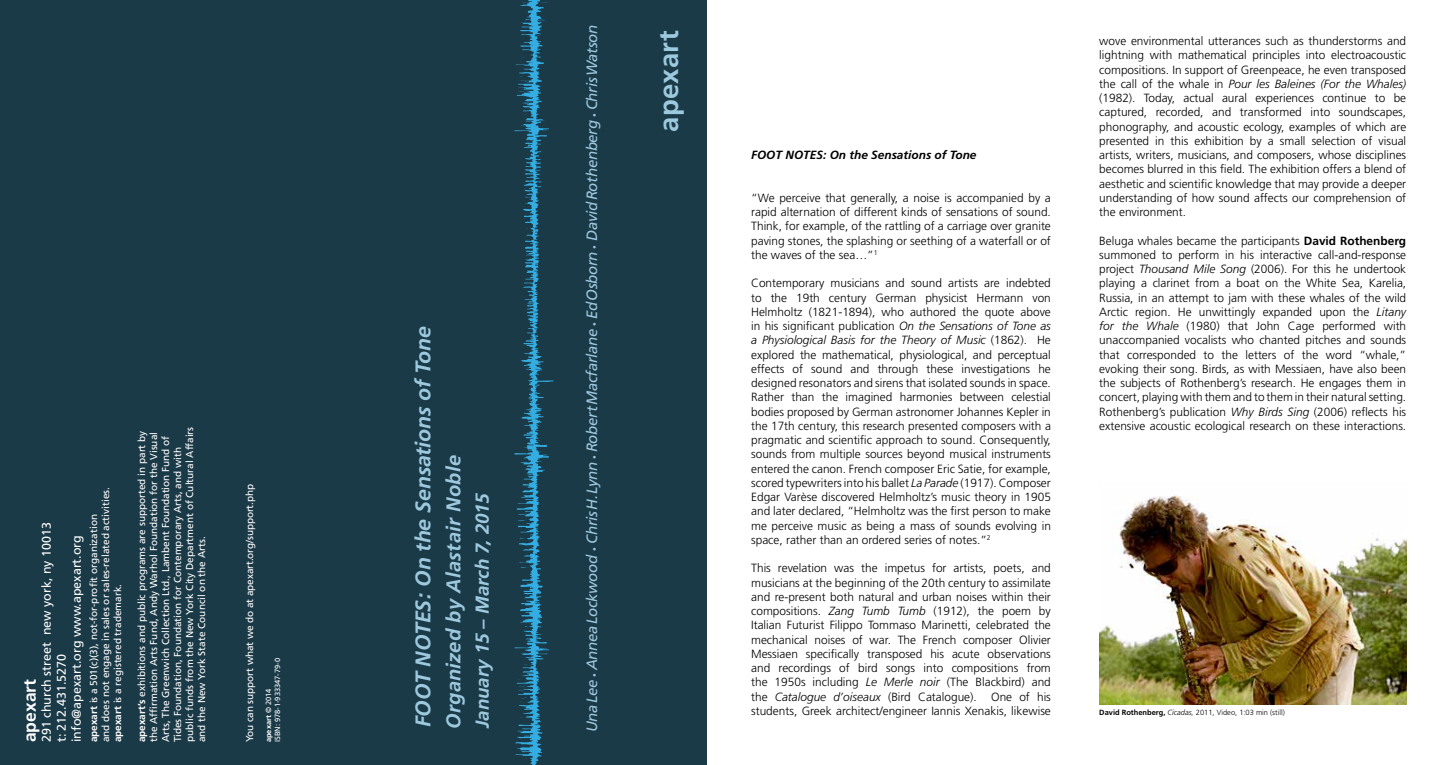
<style>
.page{position:relative;width:1440px;height:765px;background:#fff}
.page>*{position:absolute;margin:0;border:0;box-sizing:border-box;transform-origin:0 0}
.t1{font:700 27.5px "Frutiger";letter-spacing:.01em;color:#9dc9de}
.t2{font:italic 700 21.25px "Frutiger";letter-spacing:-.005em;color:#9dc9de}
.t3{font:italic 700 20px "Frutiger";letter-spacing:.015em;color:#9dc9de}
.t4{font:italic 700 18.75px "Frutiger";letter-spacing:-.01em;color:#9dc9de}
.t5{font:700 17.5px "Frutiger";color:#fff}
.t6{font:italic 15px "Frutiger";letter-spacing:-.02em;color:#9dc9de}
.t7{font:12.5px/15px "Frutiger";color:#fff}
.t8{font:300 11.88px/14.2px "Frutiger";color:#000;text-align:justify}
.t9{font:italic 700 11.88px "Frutiger";color:#000}
.t10{font:10px/12px "Frutiger";color:#fff}
.t11{font:300 7.5px "Frutiger";color:#000}
.t12{font:7.5px/9px "Frutiger";color:#fff}
.s1{font-weight:700}
.s2{font-weight:300;font-style:normal;font-size:7.5px}
.s3{font-style:italic}
</style>
<div class="page">
<div style="left:0;top:0;width:380px;height:765px;background:#1b3a48"></div>
<div style="left:346px;top:0;width:361px;height:765px;background:#1b3a48"></div>
<svg style="left:514px;top:0;width:40px;height:765px"></svg>
<img style="left:1099px;top:495px;width:307px;height:209px">
<p class="t10" style="left:88px;top:742px;width:257px;rotate:-90deg"><span class="s1">apexart</span> is a 501(c)(3), not-for-profit organization<br>and does not engage in sales or sales-related activities. <span class="s1">apexart</span> is a registered trademark.</p>
<p class="t7" style="left:39px;top:742px;width:222px;rotate:-90deg">291 church street new york, ny 10013 t: 212.431.5270<br>info@apexart.org www.apexart.org</p>
<h3 class="t5" style="left:20px;top:742px;width:65px;rotate:-90deg">apexart</h3>
<p class="t10" style="left:136px;top:742px;width:317px;rotate:-90deg"><span class="s1">apexart’s</span> exhibitions and public programs are supported in part by the Affirmation Arts Fund, Andy Warhol Foundation for the Visual Arts, The Greenwich Collection Ltd., Lambent Foundation Fund of Tides Foundation, Foundation for Contemporary Arts, and with public funds from the New York City Department of Cultural Affairs and the New York State Council on the Arts.</p>
<p class="t10" style="left:244px;top:742px;width:260px;rotate:-90deg">You can support what we do at apexart.org/support.php</p>
<p class="t12" style="left:264px;top:742px;width:86px;rotate:-90deg"><span class="s1">apexart</span> © 2014<br>ISBN: 978-1-933347-79-0</p>
<h2 class="t2" style="left:411px;top:727px;width:403px;rotate:-90deg">FOOT NOTES: On the Sensations of Tone</h2>
<h3 class="t3" style="left:442px;top:729px;width:276px;rotate:-90deg">Organized by Alastair Noble</h3>
<h3 class="t4" style="left:471px;top:728px;width:236px;rotate:-90deg">January 15 – March 7, 2015</h3>
<p class="t6" style="left:583px;top:732px;width:709px;rotate:-90deg">Una Lee <span class="s2">•</span> Annea Lockwood <span class="s2">•</span> Chris H. Lynn <span class="s2">•</span> Robert Macfarlane <span class="s2">•</span> Ed Osborn <span class="s2">•</span> David Rothenberg <span class="s2">•</span> Chris Watson</p>
<h1 class="t1" style="left:653px;top:132px;width:103px;rotate:-90deg">apexart</h1>
<p class="t9" style="left:751px;top:148px;width:227px">FOOT NOTES: On the Sensations of Tone</p>
<p class="t8" style="left:751px;top:190px;width:301px">“We perceive that generally, a noise is accompanied by a rapid alternation of different kinds of sensations of sound.<br>Think, for example, of the rattling of a carriage over granite paving stones, the splashing or seething of a waterfall or of the waves of the sea…”<sup>1</sup></p>
<p class="t8" style="left:751px;top:276px;width:301px">Contemporary musicians and sound artists are indebted to the 19th century German physicist Hermann von Helmholtz (1821-1894), who authored the quote above in his significant publication <span class="s3">On the Sensations of Tone as a Physiological Basis for the Theory of Music</span> (1862). He explored the mathematical, physiological, and perceptual effects of sound and through these investigations he designed resonators and sirens that isolated sounds in space.<br>Rather than the imagined harmonies between celestial bodies proposed by German astronomer Johannes Kepler in the 17th century, this research presented composers with a pragmatic and scientific approach to sound. Consequently, sounds from multiple sources beyond musical instruments entered the canon. French composer Eric Satie, for example, scored typewriters into his ballet <span class="s3">La Parade</span> (1917). Composer Edgar Varèse discovered Helmholtz’s music theory in 1905 and later declared, “Helmholtz was the first person to make me perceive music as being a mass of sounds evolving in space, rather than an ordered series of notes.”<sup>2</sup></p>
<p class="t8" style="left:751px;top:561px;width:301px">This revelation was the impetus for artists, poets, and musicians at the beginning of the 20th century to assimilate and re-present both natural and urban noises within their compositions. <span class="s3">Zang Tumb Tumb</span> (1912), the poem by Italian Futurist Filippo Tommaso Marinetti, celebrated the mechanical noises of war. The French composer Olivier Messiaen specifically transposed his acute observations and recordings of bird songs into compositions from the 1950s including <span class="s3">Le Merle noir</span> (The Blackbird) and the <span class="s3">Catalogue d’oiseaux</span> (Bird Catalogue). One of his students, Greek architect/engineer Iannis Xenakis, likewise</p>
<p class="t8" style="left:1099px;top:34px;width:308px">wove environmental utterances such as thunderstorms and lightning with mathematical principles into electroacoustic compositions. In support of Greenpeace, he even transposed the call of the whale in <span class="s3">Pour les Baleines (For the Whales) </span>(1982). Today, actual aural experiences continue to be captured, recorded, and transformed into soundscapes, phonography, and acoustic ecology, examples of which are presented in this exhibition by a small selection of visual artists, writers, musicians, and composers, whose disciplines becomes blurred in this field. The exhibition offers a blend of aesthetic and scientific knowledge that may provide a deeper understanding of how sound affects our comprehension of the environment.</p>
<p class="t8" style="left:1099px;top:233px;width:309px">Beluga whales became the participants <span class="s1">David Rothenberg </span>summoned to perform in his interactive call-and-response project <span class="s3">Thousand Mile Song</span> (2006). For this he undertook playing a clarinet from a boat on the White Sea, Karelia, Russia, in an attempt to jam with these whales of the wild Arctic region. He unwittingly expanded upon the <span class="s3">Litany for the Whale</span> (1980) that John Cage performed with unaccompanied vocalists who chanted pitches and sounds that corresponded to the letters of the word “whale,” evoking their song. Birds, as with Messiaen, have also been the subjects of Rothenberg’s research. He engages them in concert, playing with them and to them in their natural setting.<br>Rothenberg’s publication <span class="s3">Why Birds Sing</span> (2006) reflects his extensive acoustic ecological research on these interactions.</p>
<p class="t11" style="left:1099px;top:708px;width:187px"><span class="s1">David Rothenberg,</span> <span class="s3">Cicadas,</span> 2011, Video, 1:03 min (still)</p>
</div>
